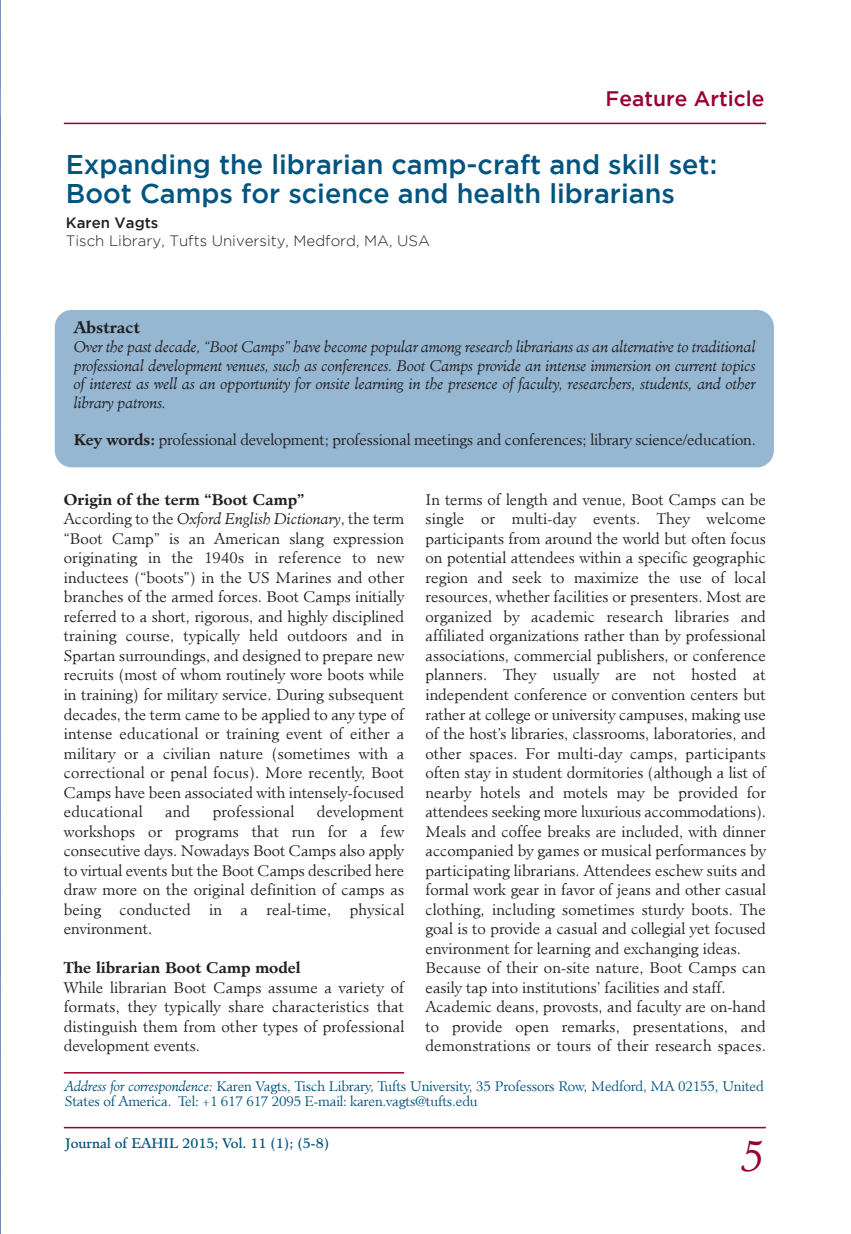
<style>
.page{position:relative;width:851px;height:1234px;background:#fff}
.page>*{position:absolute;margin:0;border:0;box-sizing:border-box;transform-origin:0 0}
.t1{font:italic 300 42px "Minister";color:#98002e}
.t2{font:500 27px/28.5px "Gotham";color:#005480}
.t3{font:500 21px "Gotham";color:#98002e}
.t4{font:700 15.75px "Minister";letter-spacing:-.005em;color:#231f20}
.t5{font:300 15px/19.5px "Minister";color:#231f20}
.t6{font:italic 300 15px/18.5px "Minister";letter-spacing:-.01em;color:#231f20;text-align:justify}
.t7{font:300 15px "Gotham";color:#231f20}
.t8{font:700 15px "Minister";color:#231f20}
.t9{font:500 15px "Gotham";color:#231f20}
.t10{font:300 13.5px/15px "Minister";letter-spacing:-.015em;color:#005480}
.t11{font:13.5px "Minister";color:#005480}
.s1{font-weight:700}
.s2{font-style:italic}
</style>
<div class="page">
<hr style="left:64px;top:1126px;width:701px;height:2px;background:#98002e">
<hr style="left:64px;top:123px;width:701px;height:1px;background:#98002e">
<div style="left:55px;top:310px;width:718px;height:157px;background:#96b7d2"></div>
<hr style="left:64px;top:1071px;width:340px;height:2px;background:#98002e">
<img style="left:0;top:0;width:1px;height:1233px">
<h3 class="t3" style="left:605px;top:91px;width:160px">Feature Article</h3>
<h2 class="t2" style="left:66px;top:152px;width:652px">Expanding the librarian camp-craft and skill set:<br>Boot Camps for science and health librarians</h2>
<p class="t9" style="left:66px;top:217px;width:94px">Karen Vagts</p>
<p class="t7" style="left:66px;top:235px;width:365px">Tisch Library, Tufts University, Medford, MA, USA</p>
<p class="t4" style="left:74px;top:320px;width:68px">Abstract</p>
<p class="t6" style="left:74px;top:339px;width:683px">Over the past decade, “Boot Camps” have become popular among research librarians as an alternative to traditional professional development venues, such as conferences. Boot Camps provide an intense immersion on current topics of interest as well as an opportunity for onsite learning in the presence of faculty, researchers, students, and other library patrons.</p>
<p class="t5" style="left:74px;top:430px;width:683px"><span class="s1">Key words:</span> professional development; professional meetings and conferences; library science/education.</p>
<p class="t5" style="left:64px;top:490px;width:342px"><span class="s1">Origin of the term “Boot Camp”<br></span>According to the <span class="s2">Oxford English Dictionary</span>, the term “Boot Camp” is an American slang expression originating in the 1940s in reference to new inductees (“boots”) in the US Marines and other branches of the armed forces. Boot Camps initially referred to a short, rigorous, and highly disciplined training course, typically held outdoors and in Spartan surroundings, and designed to prepare new recruits (most of whom routinely wore boots while in training) for military service. During subsequent decades, the term came to be applied to any type of intense educational or training event of either a military or a civilian nature (sometimes with a correctional or penal focus). More recently, Boot Camps have been associated with intensely-focused educational</p>
<p class="t5" style="left:64px;top:802px;width:342px;text-align:justify;text-indent:253px">development workshops or programs that run for a few consecutive days. Nowadays Boot Camps also apply to virtual events but the Boot Camps described here draw more on the original definition of camps as being conducted in a real-time, physical environment.</p>
<p class="t8" style="left:64px;top:961px;width:238px">The librarian Boot Camp model</p>
<p class="t5" style="left:64px;top:978px;width:342px;text-align:justify">While librarian Boot Camps assume a variety of formats, they typically share characteristics that distinguish them from other types of professional development events.</p>
<p class="t5" style="left:165px;top:802px;width:27px">and</p>
<p class="t5" style="left:213px;top:802px;width:83px">professional</p>
<p class="t5" style="left:425px;top:490px;width:342px">In terms of length and venue, Boot Camps can be single or multi-day events. They welcome participants from around the world but often focus on potential attendees within a specific geographic region and seek to maximize the use of local resources, whether facilities or presenters. Most are organized by academic research libraries and affiliated organizations rather than by professional associations, commercial publishers, or conference planners. They usually are not hosted at independent conference or convention centers but rather at college or university campuses, making use of the host’s libraries, classrooms, laboratories, and other spaces. For multi-day camps, participants often stay in student dormitories (although a list of nearby hotels and motels may be provided for attendees seeking more luxurious accommodations).<br>Meals and coffee breaks are included, with dinner accompanied by games or musical performances by participating librarians. Attendees eschew suits and formal work gear in favor of jeans and other casual clothing, including sometimes sturdy boots. The goal is to provide a casual and collegial yet focused environment for learning and exchanging ideas.<br>Because of their on-site nature, Boot Camps can easily tap into institutions’ facilities and staff.<br>Academic deans, provosts, and faculty are on-hand to provide open remarks, presentations, and demonstrations or tours of their research spaces.</p>
<p class="t10" style="left:65px;top:1079px;width:700px"><span class="s2">Address for correspondence:</span> Karen Vagts, Tisch Library, Tufts University, 35 Professors Row, Medford, MA 02155, United<br>States of America. Tel: +1 617 617 2095 E-mail: karen.vagts@tufts.edu</p>
<p class="t11" style="left:65px;top:1137px;width:265px">Journal of EAHIL 2015; Vol. 11 (1); (5-8)</p>
<h1 class="t1" style="left:741px;top:1137px;width:25px">5</h1>
</div>
